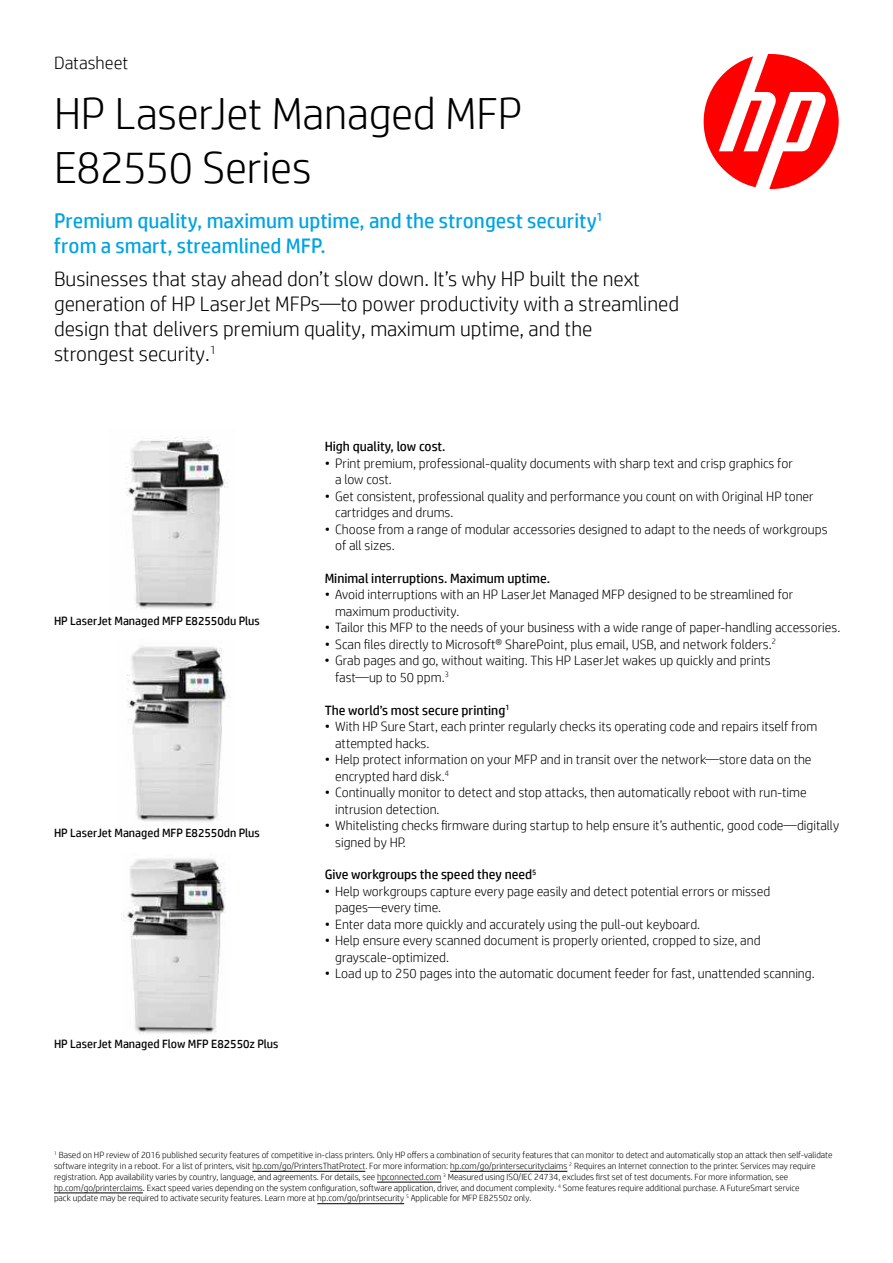
<style>
.page{position:relative;width:893px;height:1263px;background:#fff}
.page>*{position:absolute;margin:0;border:0;box-sizing:border-box;transform-origin:0 0}
.t1{font:300 45px/54px "HP Simplified";letter-spacing:-.005em;color:#000}
.t2{font:300 21px/25.2px "HP Simplified";color:#000}
.t3{font:21px/25.2px "HP Simplified";color:#00a3e3}
.t4{font:300 18px "HP Simplified";color:#000}
.t5{font:300 13.5px/16.5px "HP Simplified";color:#000}
.t6{font:13.5px "HP Simplified";color:#000}
.t7{font:12px "HP Simplified";color:#000}
.t8{font:300 9px/10.8px "HP Simplified";color:#000}
</style>
<div class="page">
<img style="left:123px;top:858px;width:103px;height:176px">
<img style="left:126px;top:646px;width:105px;height:176px">
<hr style="left:252px;top:1171px;width:113px;height:1px;background:#000">
<hr style="left:450px;top:1171px;width:117px;height:1px;background:#000">
<hr style="left:377px;top:1182px;width:64px;height:1px;background:#000">
<hr style="left:54px;top:1192px;width:89px;height:1px;background:#000">
<hr style="left:317px;top:1203px;width:87px;height:1px;background:#000">
<svg style="left:704px;top:54px;width:135px;height:135px"></svg>
<img style="left:125px;top:436px;width:102px;height:173px">
<h3 class="t4" style="left:54px;top:55px;width:76px">Datasheet</h3>
<h1 class="t1" style="left:54px;top:89px;width:470px">HP LaserJet Managed MFP<br>E82550 Series</h1>
<h2 class="t3" style="left:54px;top:209px;width:550px">Premium quality, maximum uptime, and the strongest security<sup>1 </sup>from a smart, streamlined MFP.</h2>
<h2 class="t2" style="left:54px;top:265px;width:627px">Businesses that stay ahead don’t slow down. It’s why HP built the next generation of HP LaserJet MFPs—to power productivity with a streamlined design that delivers premium quality, maximum uptime, and the<br>strongest security.<sup>1</sup></h2>
<p class="t7" style="left:54px;top:615px;width:207px">HP LaserJet Managed MFP E82550du Plus</p>
<p class="t7" style="left:54px;top:828px;width:207px">HP LaserJet Managed MFP E82550dn Plus</p>
<p class="t7" style="left:54px;top:1039px;width:226px">HP LaserJet Managed Flow MFP E82550z Plus</p>
<p class="t6" style="left:325px;top:441px;width:123px">High quality, low cost.</p>
<p class="t5" style="left:335px;top:455px;width:459px;text-indent:-11px">• Print premium, professional-quality documents with sharp text and crisp graphics for a low cost.</p>
<p class="t5" style="left:335px;top:488px;width:480px;text-indent:-11px">• Get consistent, professional quality and performance you count on with Original HP toner cartridges and drums.</p>
<p class="t5" style="left:335px;top:521px;width:494px;text-indent:-11px">• Choose from a range of modular accessories designed to adapt to the needs of workgroups of all sizes.</p>
<p class="t6" style="left:325px;top:572px;width:227px">Minimal interruptions. Maximum uptime.</p>
<p class="t5" style="left:335px;top:587px;width:459px;text-indent:-11px">• Avoid interruptions with an HP LaserJet Managed MFP designed to be streamlined for maximum productivity.</p>
<p class="t5" style="left:325px;top:620px;width:517px">• Tailor this MFP to the needs of your business with a wide range of paper-handling accessories.</p>
<p class="t5" style="left:325px;top:636px;width:453px">• Scan files directly to Microsoft® SharePoint, plus email, USB, and network folders.<sup>2</sup></p>
<p class="t5" style="left:335px;top:653px;width:437px;text-indent:-11px">• Grab pages and go, without waiting. This HP LaserJet wakes up quickly and prints fast—up to 50 ppm.<sup>3</sup></p>
<p class="t6" style="left:325px;top:704px;width:186px">The world’s most secure printing<sup>1</sup></p>
<p class="t5" style="left:335px;top:719px;width:484px;text-indent:-11px">• With HP Sure Start, each printer regularly checks its operating code and repairs itself from attempted hacks.</p>
<p class="t5" style="left:335px;top:752px;width:478px;text-indent:-11px">• Help protect information on your MFP and in transit over the network—store data on the encrypted hard disk.<sup>4</sup></p>
<p class="t5" style="left:335px;top:785px;width:473px;text-indent:-11px">• Continually monitor to detect and stop attacks, then automatically reboot with run-time intrusion detection.</p>
<p class="t5" style="left:335px;top:817px;width:506px;text-indent:-11px">• Whitelisting checks firmware during startup to help ensure it’s authentic, good code—digitally signed by HP.</p>
<p class="t6" style="left:325px;top:869px;width:213px">Give workgroups the speed they need<sup>5</sup></p>
<p class="t5" style="left:335px;top:883px;width:437px;text-indent:-11px">• Help workgroups capture every page easily and detect potential errors or missed pages—every time.</p>
<p class="t5" style="left:325px;top:916px;width:377px">• Enter data more quickly and accurately using the pull-out keyboard.</p>
<p class="t5" style="left:335px;top:933px;width:427px;text-indent:-11px">• Help ensure every scanned document is properly oriented, cropped to size, and grayscale-optimized.</p>
<p class="t5" style="left:325px;top:966px;width:492px">• Load up to 250 pages into the automatic document feeder for fast, unattended scanning.</p>
<p class="t8" style="left:54px;top:1149px;width:780px"><sup>1</sup> Based on HP review of 2016 published security features of competitive in-class printers. Only HP offers a combination of security features that can monitor to detect and automatically stop an attack then self-validate software integrity in a reboot. For a list of printers, visit hp.com/go/PrintersThatProtect. For more information: hp.com/go/printersecurityclaims <sup>2</sup> Requires an Internet connection to the printer. Services may require registration. App availability varies by country, language, and agreements. For details, see hpconnected.com <sup>3</sup> Measured using ISO/IEC 24734, excludes first set of test documents. For more information, see hp.com/go/printerclaims. Exact speed varies depending on the system configuration, software application, driver, and document complexity. <sup>4</sup> Some features require additional purchase. A FutureSmart service<br>pack update may be required to activate security features. Learn more at hp.com/go/printsecurity <sup>5</sup> Applicable for MFP E82550z only.</p>
</div>
